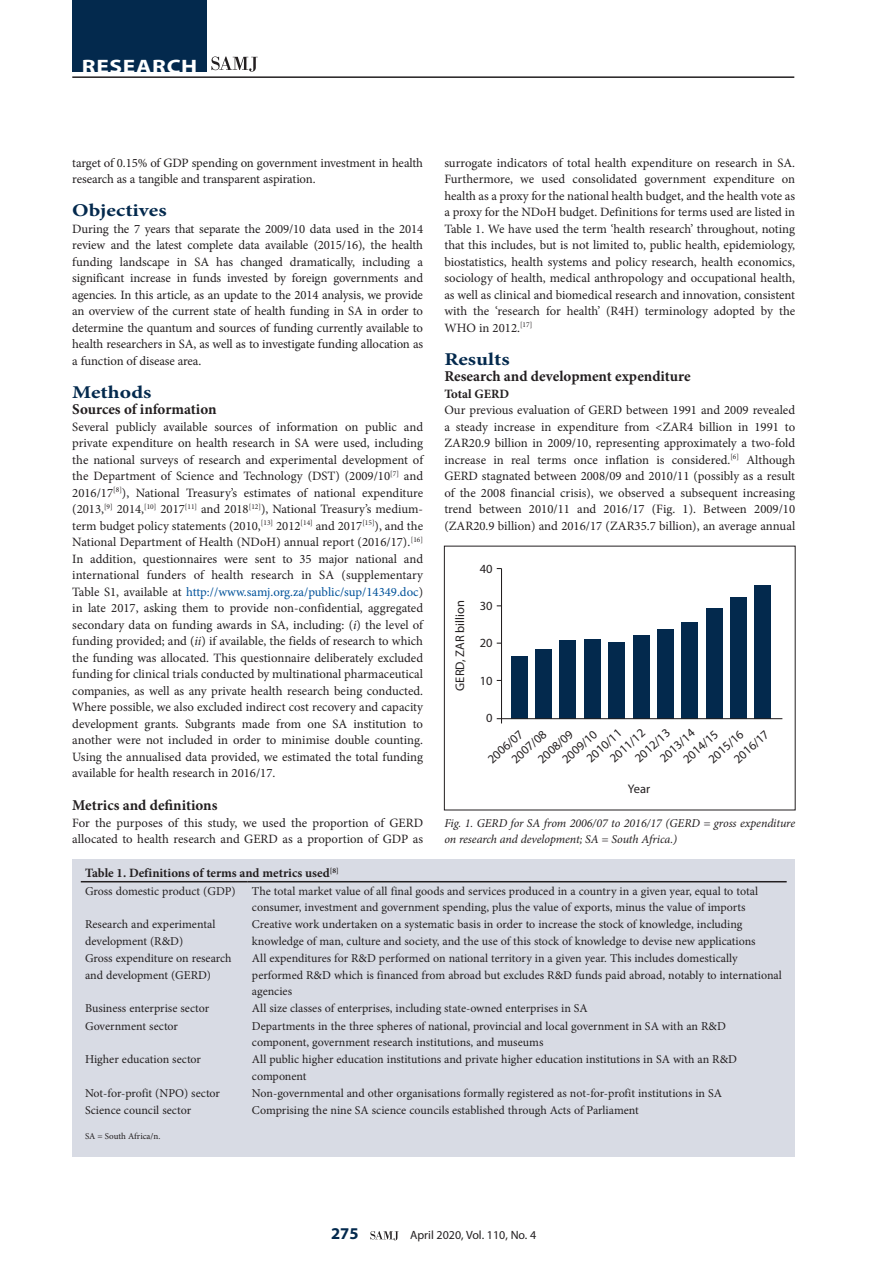
<style>
.page{position:relative;width:893px;height:1263px;background:#fff}
.page>*{position:absolute;margin:0;border:0;box-sizing:border-box;transform-origin:0 0}
.t1{font:700 19.5px "Myriad Pro";letter-spacing:.03em;color:#fff;scale:1.2 1}
.B_HEAD{font:700 18px "Minion Pro";color:#03294d;scale:1.2 1}
.t2{font:700 16.5px "Myriad Pro";color:#03294d}
.C_HEAD{font:700 15px "Minion Pro";color:#231f20}
.BODY_TEXT_1ST_PARAGR{font:12.75px/16.5px "Minion Pro";letter-spacing:-.005em;color:#231f20;text-align:justify}
.BODY_TEXT_INDENT{font:12.75px/16.5px "Minion Pro";letter-spacing:-.015em;color:#231f20}
.TABLE_HEAD{font:700 12.75px "Minion Pro";color:#231f20}
.D_HEAD{font:700 12.75px "Minion Pro";color:#231f20}
.t3{font:12.45px/15.8px "Myriad Pro";color:#231f20}
.TABLE_COPY{font:12px/16.5px "Minion Pro";color:#231f20}
.CAPTIONS{font:italic 12px/16.5px "Minion Pro";letter-spacing:-.005em;color:#231f20}
.t4{font:12px "Myriad Pro";color:#231f20}
.TABLE_FOOTNOTE{font:9px "Minion Pro";color:#231f20}
.s1{color:#01529a}
.s2{font-style:italic}
</style>
<div class="page">
<svg style="left:370px;top:1231px;width:29px;height:9px"></svg>
<hr style="left:72px;top:76px;width:722px;height:2px;background:#231f20">
<div style="left:72px;top:0;width:135px;height:72px;background:#03294d"></div>
<svg style="left:211px;top:57px;width:47px;height:15px"></svg>
<div style="left:72px;top:860px;width:723px;height:297px;background:#d8dbe4"></div>
<hr style="left:81px;top:881px;width:167px;height:1px;background:#231f20">
<hr style="left:248px;top:881px;width:539px;height:1px;background:#231f20">
<hr style="left:501px;top:568px;width:1px;height:155px;background:#231f20">
<div style="left:511px;top:657px;width:16px;height:62px;background:#03294d"></div>
<div style="left:535px;top:649px;width:17px;height:70px;background:#03294d"></div>
<div style="left:560px;top:640px;width:16px;height:79px;background:#03294d"></div>
<div style="left:584px;top:640px;width:16px;height:79px;background:#03294d"></div>
<div style="left:608px;top:643px;width:17px;height:76px;background:#03294d"></div>
<div style="left:633px;top:635px;width:16px;height:84px;background:#03294d"></div>
<div style="left:657px;top:629px;width:17px;height:90px;background:#03294d"></div>
<div style="left:682px;top:622px;width:16px;height:97px;background:#03294d"></div>
<div style="left:706px;top:609px;width:16px;height:110px;background:#03294d"></div>
<div style="left:730px;top:597px;width:17px;height:122px;background:#03294d"></div>
<div style="left:755px;top:585px;width:16px;height:134px;background:#03294d"></div>
<hr style="left:497px;top:718px;width:285px;height:1px;background:#231f20">
<h1 class="t1" style="left:82px;top:54px;width:98px">RESEARCH</h1>
<p class="BODY_TEXT_INDENT" style="left:72px;top:154px;width:352px">target of 0.15% of GDP spending on government investment in health research as a tangible and transparent aspiration.</p>
<h2 class="B_HEAD" style="left:72px;top:198px;width:80px">Objectives</h2>
<p class="BODY_TEXT_1ST_PARAGR" style="left:72px;top:220px;width:352px">During the 7 years that separate the 2009/10 data used in the 2014 review and the latest complete data available (2015/16), the health funding landscape in SA has changed dramatically, including a significant increase in funds invested by foreign governments and agencies. In this article, as an update to the 2014 analysis, we provide an overview of the current state of health funding in SA in order to determine the quantum and sources of funding currently available to health researchers in SA, as well as to investigate funding allocation as a function of disease area.</p>
<h2 class="B_HEAD" style="left:72px;top:379px;width:67px">Methods</h2>
<h3 class="C_HEAD" style="left:72px;top:399px;width:146px">Sources of information</h3>
<p class="BODY_TEXT_1ST_PARAGR" style="left:72px;top:418px;width:352px">Several publicly available sources of information on public and private expenditure on health research in SA were used, including the national surveys of research and experimental development of the Department of Science and Technology (DST) (2009/10<sup>[7]</sup> and 2016/17<sup>[8]</sup>), National Treasury’s estimates of national expenditure (2013,<sup>[9]</sup> 2014,<sup>[10]</sup> 2017<sup>[11]</sup> and 2018<sup>[12]</sup>), National Treasury’s medium&shy;term budget policy statements (2010,<sup>[13]</sup> 2012<sup>[14]</sup> and 2017<sup>[15]</sup>), and the National Department of Health (NDoH) annual report (2016/17).<sup>[16] </sup>In addition, questionnaires were sent to 35 major national and international funders of health research in SA (supplementary Table S1, available at <span class="s1">http://www.samj.org.za/public/sup/14349.doc</span>) in late 2017, asking them to provide non-confidential, aggregated secondary data on funding awards in SA, including: (<span class="s2">i</span>) the level of funding provided; and (<span class="s2">ii</span>) if available, the fields of research to which the funding was allocated. This questionnaire deliberately excluded funding for clinical trials conducted by multinational pharmaceutical companies, as well as any private health research being conducted.<br>Where possible, we also excluded indirect cost recovery and capacity development grants. Subgrants made from one SA institution to another were not included in order to minimise double counting.<br>Using the annualised data provided, we estimated the total funding available for health research in 2016/17.</p>
<h3 class="C_HEAD" style="left:72px;top:795px;width:147px">Metrics and definitions</h3>
<p class="BODY_TEXT_1ST_PARAGR" style="left:72px;top:814px;width:352px">For the purposes of this study, we used the proportion of GERD allocated to health research and GERD as a proportion of GDP as</p>
<p class="BODY_TEXT_1ST_PARAGR" style="left:444px;top:154px;width:352px">surrogate indicators of total health expenditure on research in SA.<br>Furthermore, we used consolidated government expenditure on health as a proxy for the national health budget, and the health vote as a proxy for the NDoH budget. Definitions for terms used are listed in Table 1. We have used the term ‘health research’ throughout, noting that this includes, but is not limited to, public health, epidemiology, biostatistics, health systems and policy research, health economics, sociology of health, medical anthropology and occupational health, as well as clinical and biomedical research and innovation, consistent with the ‘research for health’ (R4H) terminology adopted by the WHO in 2012.<sup>[17]</sup></p>
<h2 class="B_HEAD" style="left:444px;top:346px;width:56px">Results</h2>
<h3 class="C_HEAD" style="left:444px;top:366px;width:248px">Research and development expenditure</h3>
<h4 class="D_HEAD" style="left:444px;top:384px;width:66px">Total GERD</h4>
<p class="BODY_TEXT_1ST_PARAGR" style="left:444px;top:402px;width:352px">Our previous evaluation of GERD between 1991 and 2009 revealed a steady increase in expenditure from &lt;ZAR4 billion in 1991 to ZAR20.9 billion in 2009/10, representing approximately a two-fold increase in real terms once inflation is considered.<sup>[6]</sup> Although GERD stagnated between 2008/09 and 2010/11 (possibly as a result of the 2008 financial crisis), we observed a subsequent increasing trend between 2010/11 and 2016/17 (Fig. 1). Between 2009/10 (ZAR20.9 billion) and 2016/17 (ZAR35.7 billion), an average annual</p>
<p class="t3" style="left:452px;top:691px;width:92px;rotate:-90deg">GERD, ZAR billion</p>
<p class="t3" style="left:480px;top:560px;width:14px">40</p>
<p class="t3" style="left:480px;top:598px;width:14px">30</p>
<p class="t3" style="left:480px;top:635px;width:14px">20</p>
<p class="t3" style="left:480px;top:672px;width:14px">10</p>
<p class="t3" style="left:486px;top:710px;width:8px">0</p>
<p class="t3" style="left:656px;top:754px;width:44px;rotate:-42deg">2013/14</p>
<p class="t3" style="left:606px;top:754px;width:44px;rotate:-42deg">2011/12</p>
<p class="t3" style="left:631px;top:754px;width:44px;rotate:-42deg">2012/13</p>
<p class="t3" style="left:705px;top:755px;width:44px;rotate:-42deg">2015/16</p>
<p class="t3" style="left:534px;top:755px;width:44px;rotate:-42deg">2008/09</p>
<p class="t3" style="left:558px;top:755px;width:44px;rotate:-42deg">2009/10</p>
<p class="t3" style="left:497px;top:743px;width:44px;text-indent:-17px;rotate:-42deg">2006/07<br>2007/08</p>
<p class="t3" style="left:730px;top:755px;width:44px;rotate:-42deg">2016/17</p>
<p class="t3" style="left:583px;top:754px;width:44px;rotate:-42deg">2010/11</p>
<p class="t3" style="left:679px;top:755px;width:44px;rotate:-42deg">2014/15</p>
<p class="t3" style="left:628px;top:780px;width:24px">Year</p>
<p class="CAPTIONS" style="left:444px;top:814px;width:352px">Fig. 1. GERD for SA from 2006/07 to 2016/17 (GERD = gross expenditure on research and development; SA = South Africa.)</p>
<p class="TABLE_HEAD" style="left:85px;top:864px;width:255px">Table 1. Definitions of terms and metrics used<sup>[8]</sup></p>
<p class="TABLE_COPY" style="left:85px;top:883px;width:152px">Gross domestic product (GDP)</p>
<p class="TABLE_COPY" style="left:252px;top:883px;width:508px">The total market value of all final goods and services produced in a country in a given year, equal to total consumer, investment and government spending, plus the value of exports, minus the value of imports</p>
<p class="TABLE_COPY" style="left:85px;top:916px;width:132px">Research and experimental development (R&amp;D)</p>
<p class="TABLE_COPY" style="left:252px;top:916px;width:505px">Creative work undertaken on a systematic basis in order to increase the stock of knowledge, including knowledge of man, culture and society, and the use of this stock of knowledge to devise new applications</p>
<p class="TABLE_COPY" style="left:85px;top:950px;width:148px">Gross expenditure on research and development (GERD)</p>
<p class="TABLE_COPY" style="left:252px;top:950px;width:531px">All expenditures for R&amp;D performed on national territory in a given year. This includes domestically performed R&amp;D which is financed from abroad but excludes R&amp;D funds paid abroad, notably to international agencies</p>
<p class="TABLE_COPY" style="left:85px;top:1000px;width:126px">Business enterprise sector</p>
<p class="TABLE_COPY" style="left:252px;top:1000px;width:337px">All size classes of enterprises, including state-owned enterprises in SA</p>
<p class="TABLE_COPY" style="left:85px;top:1017px;width:94px">Government sector</p>
<p class="TABLE_COPY" style="left:252px;top:1017px;width:475px">Departments in the three spheres of national, provincial and local government in SA with an R&amp;D component, government research institutions, and museums</p>
<p class="TABLE_COPY" style="left:85px;top:1051px;width:118px">Higher education sector</p>
<p class="TABLE_COPY" style="left:252px;top:1051px;width:487px">All public higher education institutions and private higher education institutions in SA with an R&amp;D component</p>
<p class="TABLE_COPY" style="left:85px;top:1085px;width:136px">Not-for-profit (NPO) sector</p>
<p class="TABLE_COPY" style="left:252px;top:1085px;width:472px">Non-governmental and other organisations formally registered as not-for-profit institutions in SA</p>
<p class="TABLE_COPY" style="left:85px;top:1102px;width:108px">Science council sector</p>
<p class="TABLE_COPY" style="left:252px;top:1102px;width:388px">Comprising the nine SA science councils established through Acts of Parliament</p>
<p class="TABLE_FOOTNOTE" style="left:85px;top:1130px;width:77px">SA = South Africa/n.</p>
<p class="t2" style="left:331px;top:1223px;width:29px">275</p>
<p class="t4" style="left:410px;top:1228px;width:128px">April 2020, Vol. 110, No. 4</p>
</div>
